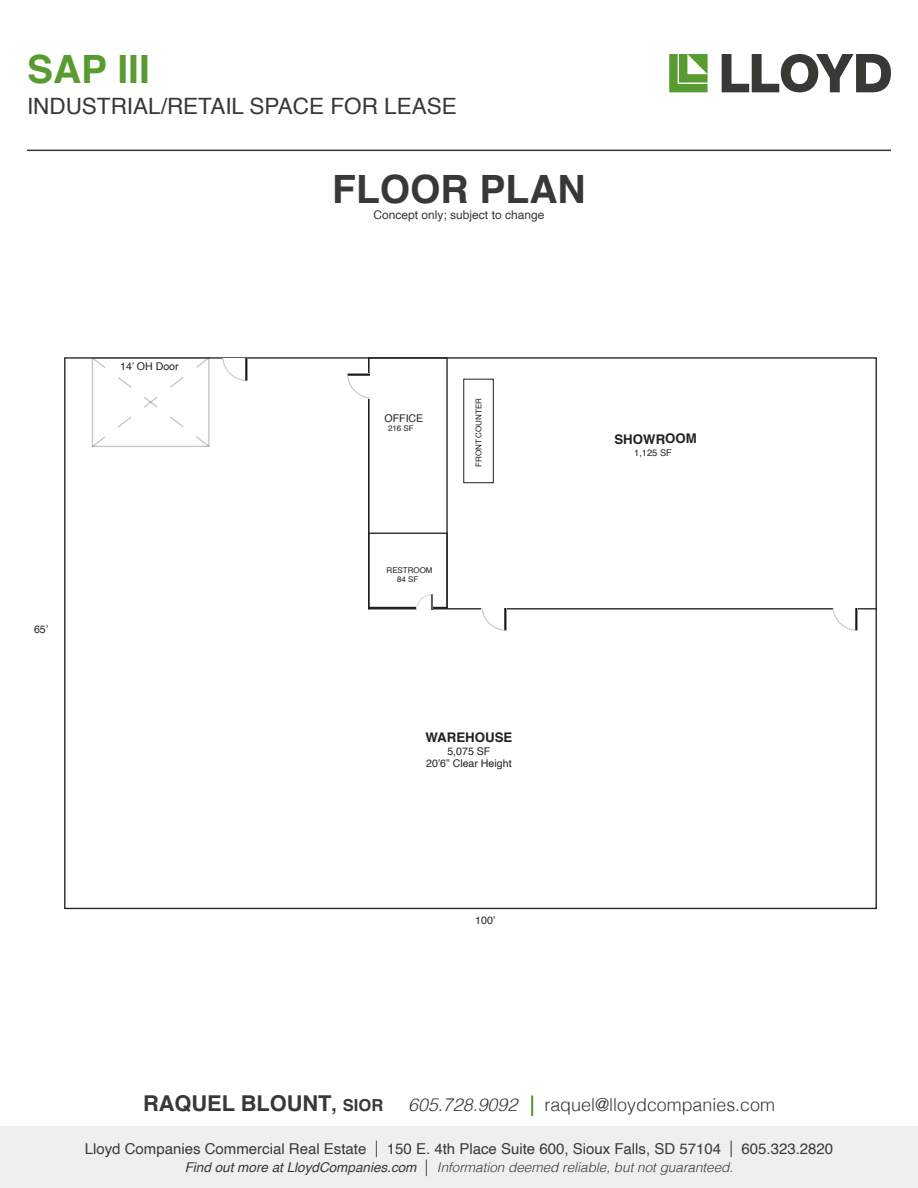
<style>
.page{position:relative;width:918px;height:1188px;background:#fff}
.page>*{position:absolute;margin:0;border:0;box-sizing:border-box;transform-origin:0 0}
.t1{font:700 39px "Helvetica";color:#383935}
.t2{font:700 39px "Helvetica";color:#589b31}
.t3{font:22.5px "Helvetica";color:#383935}
.t4{font:700 21.75px "Helvetica";color:#383935}
.t5{font:300 17.85px "Helvetica";color:#383935}
.t6{font:15px "Helvetica";color:#373a36}
.t7{font:italic 300 13.5px "Helvetica";color:#373a36}
.t8{font:700 13.2px "Helvetica";color:#231f20}
.t9{font:12px "Helvetica";color:#383935}
.t10{font:10.65px/12.8px "Helvetica";color:#231f20;text-align:center}
.t11{font:9.3px "Helvetica";color:#231f20}
.t12{font:7.95px "Helvetica";color:#231f20}
.s1{font-size:19.5px}
.s2{font-size:16.5px}
.s3{font-style:italic}
.s4{font-style:italic;color:#589b31}
.s5{font-weight:300;font-size:16.5px}
.s6{font-weight:400}
.s7{font-style:normal;font-size:16.5px}
</style>
<div class="page">
<div style="left:0;top:1126px;width:918px;height:62px;background:#efefef"></div>
<svg style="left:669px;top:54px;width:39px;height:38px"></svg>
<svg style="left:722px;top:54px;width:169px;height:38px"></svg>
<hr style="left:27px;top:150px;width:864px;height:1px;background:#383935">
<svg style="left:64px;top:357px;width:813px;height:553px"></svg>
<svg style="left:90px;top:357px;width:121px;height:92px"></svg>
<hr style="left:369px;top:608px;width:508px;height:1px;background:#231f20">
<div style="left:368px;top:533px;width:80px;height:75px;border:1px solid #231f20"></div>
<div style="left:368px;top:357px;width:80px;height:252px;border:1px solid #231f20"></div>
<img style="left:340px;top:374px;width:30px;height:24px">
<img style="left:417px;top:593px;width:16px;height:16px">
<img style="left:223px;top:359px;width:24px;height:30px">
<img style="left:482px;top:608px;width:24px;height:30px">
<img style="left:833px;top:608px;width:25px;height:30px">
<div style="left:463px;top:379px;width:31px;height:104px;border:1px solid #231f20"></div>
<h1 class="t2" style="left:27px;top:38px;width:124px">SAP III</h1>
<h2 class="t3" style="left:27px;top:89px;width:431px">INDUSTRIAL/RETAIL SPACE FOR LEASE</h2>
<p class="t1" style="left:332px;top:157px;width:255px">FLOOR PLAN</p>
<p class="t10" style="left:120px;top:360px;width:60px">14’ OH Door</p>
<p class="t10" style="left:34px;top:623px;width:16px">65’</p>
<p class="t9" style="left:374px;top:205px;width:172px">Concept only; subject to change</p>
<p class="t10" style="left:384px;top:412px;width:40px">OFFICE</p>
<p class="t12" style="left:388px;top:422px;width:27px">216 SF</p>
<p class="t12" style="left:387px;top:564px;width:47px">RESTROOM</p>
<p class="t12" style="left:397px;top:573px;width:23px">84 SF</p>
<p class="t12" style="left:472px;top:467px;width:70px;rotate:-90deg">FRONT COUNTER</p>
<p class="t8" style="left:425px;top:726px;width:88px">WAREHOUSE</p>
<p class="t10" style="left:426px;top:745px;width:87px">5,075 SF<br>20’6” Clear Height</p>
<p class="t10" style="left:475px;top:915px;width:22px">100’</p>
<p class="t8" style="left:614px;top:429px;width:84px;rotate:-1deg">SHOWROOM</p>
<p class="t11" style="left:634px;top:445px;width:39px">1,125 SF</p>
<p class="t4" style="left:143px;top:1086px;width:242px">RAQUEL BLOUNT<span class="s1">,</span> <span class="s2">SIOR</span></p>
<p class="t5" style="left:408px;top:1089px;width:368px"><span class="s3">605.728.9092</span> <span class="s4">|</span> raquel@lloydcompanies.com</p>
<p class="t6" style="left:85px;top:1137px;width:750px">Lloyd Companies Commercial Real Estate <span class="s5">|</span> 150 E. 4th Place Suite 600, Sioux Falls, SD 57104 <span class="s5">|</span> 605.323.2820</p>
<p class="t7" style="left:185px;top:1156px;width:550px"><span class="s6">Find out more at LloydCompanies.com</span> <span class="s7">|</span> Information deemed reliable, but not guaranteed.</p>
</div>
